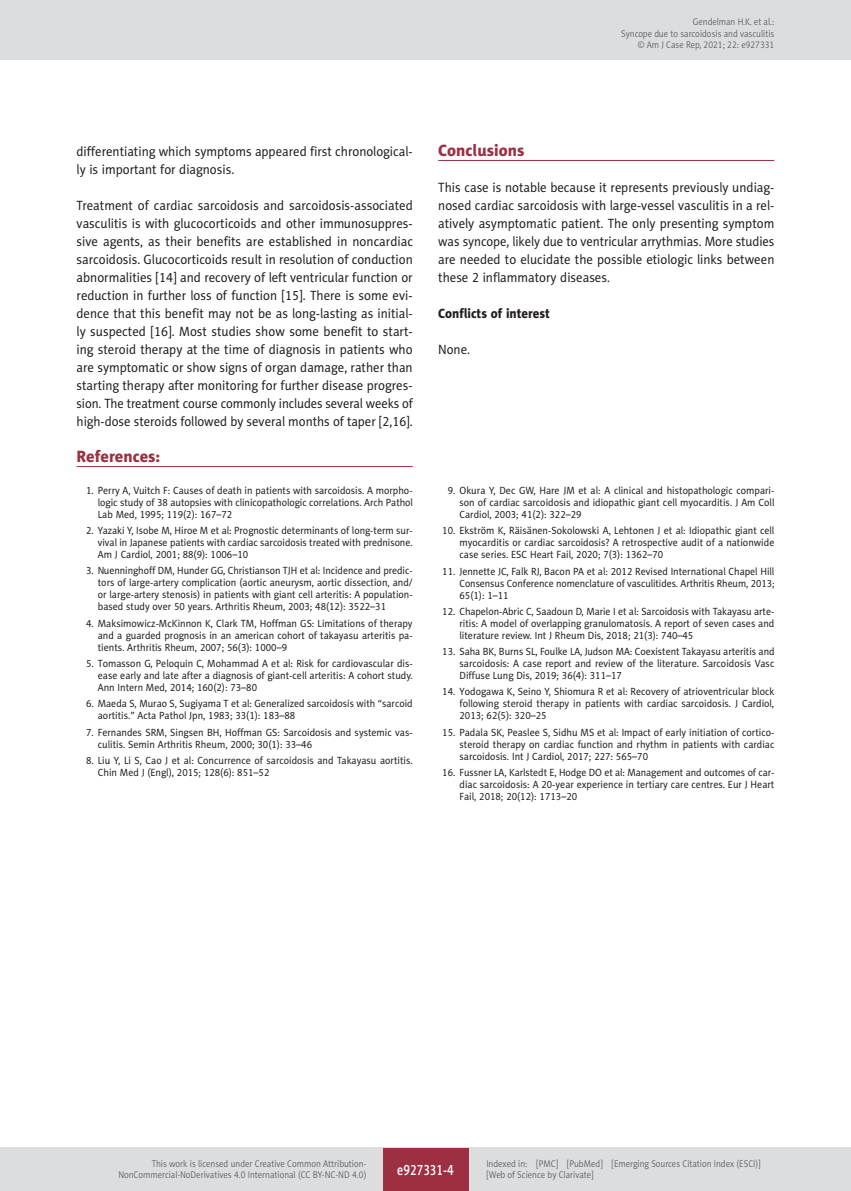
<style>
.page{position:relative;width:851px;height:1191px;background:#fff}
.page>*{position:absolute;margin:0;border:0;box-sizing:border-box;transform-origin:0 0}
.AJCR_Referencje_Tytu{font:16.5px "Naomi Sans EFN Heavy";color:#9d2f42}
.AJCR_Headline_1{font:16.5px "Naomi Sans EFN Heavy";color:#9d2f42}
.t1{font:15px "Naomi Sans EFN Medium";color:#fff;scale:.8 1}
.AJCR_Body{font:13.5px/18px "Naomi Sans EFN";color:#231f20;text-align:justify;scale:.95 1}
.AJCR_Headline_2{font:13.5px "Naomi Sans EFN Heavy";color:#231f20;scale:.95 1}
.AJCR_Referencje_punk{font:10.5px/12px "Naomi Sans EFN";color:#231f20;text-align:justify;scale:.95 1}
.AJCR_Referencje_punk-2{font:10.5px/12px "Naomi Sans EFN";color:#231f20;text-align:justify;scale:.94 1}
.t2{font:9.75px/11.2px "Naomi Sans EFN Light";color:#57585a;text-align:right;scale:.9 1}
</style>
<div class="page">
<hr style="left:77px;top:466px;width:335px;height:1px;background:#9d2f42">
<hr style="left:438px;top:160px;width:336px;height:1px;background:#9d2f42">
<div style="left:0;top:0;width:850px;height:60px;background:#dcdddf"></div>
<div style="left:0;top:1148px;width:850px;height:43px;background:#dcdddf"></div>
<div style="left:383px;top:1147px;width:85px;height:43px;background:#9d2f42"></div>
<p class="t2" style="left:621px;top:16px;width:172px">Gendelman H.K. et al.:<br>Syncope due to sarcoidosis and vasculitis © Am J Case Rep, 2021; 22: e927331</p>
<p class="AJCR_Body" style="left:77px;top:142px;width:355px">differentiating which symptoms appeared first chronological&shy;ly is important for diagnosis.</p>
<p class="AJCR_Body" style="left:77px;top:196px;width:355px">Treatment of cardiac sarcoidosis and sarcoidosis-associated vasculitis is with glucocorticoids and other immunosuppres&shy;sive agents, as their benefits are established in noncardiac sarcoidosis. Glucocorticoids result in resolution of conduction abnormalities [14] and recovery of left ventricular function or reduction in further loss of function [15]. There is some evi&shy;dence that this benefit may not be as long-lasting as initial&shy;ly suspected [16]. Most studies show some benefit to start&shy;ing steroid therapy at the time of diagnosis in patients who are symptomatic or show signs of organ damage, rather than starting therapy after monitoring for further disease progres&shy;sion. The treatment course commonly includes several weeks of high-dose steroids followed by several months of taper [2,16].</p>
<p class="AJCR_Referencje_Tytu" style="left:77px;top:446px;width:85px">References:</p>
<p class="AJCR_Referencje_punk" style="left:98px;top:484px;width:333px;text-indent:-12px">1. Perry A, Vuitch F: Causes of death in patients with sarcoidosis. A morpho&shy;logic study of 38 autopsies with clinicopathologic correlations. Arch Pathol Lab Med, 1995; 119(2): 167–72</p>
<p class="AJCR_Referencje_punk" style="left:98px;top:525px;width:333px;text-indent:-12px">2. Yazaki Y, Isobe M, Hiroe M et al: Prognostic determinants of long-term sur&shy;vival in Japanese patients with cardiac sarcoidosis treated with prednisone.<br>Am J Cardiol, 2001; 88(9): 1006–10</p>
<p class="AJCR_Referencje_punk-2" style="left:98px;top:565px;width:336px;text-indent:-12px">3. Nuenninghoff DM, Hunder GG, Christianson TJH et al: Incidence and predic&shy;tors of large-artery complication (aortic aneurysm, aortic dissection, and/ or large-artery stenosis) in patients with giant cell arteritis: A population&shy;based study over 50 years. Arthritis Rheum, 2003; 48(12): 3522–31</p>
<p class="AJCR_Referencje_punk" style="left:98px;top:617px;width:333px;text-indent:-12px">4. Maksimowicz-McKinnon K, Clark TM, Hoffman GS: Limitations of therapy and a guarded prognosis in an american cohort of takayasu arteritis pa&shy;tients. Arthritis Rheum, 2007; 56(3): 1000–9</p>
<p class="AJCR_Referencje_punk" style="left:98px;top:657px;width:333px;text-indent:-12px">5. Tomasson G, Peloquin C, Mohammad A et al: Risk for cardiovascular dis&shy;ease early and late after a diagnosis of giant-cell arteritis: A cohort study.<br>Ann Intern Med, 2014; 160(2): 73–80</p>
<p class="AJCR_Referencje_punk" style="left:98px;top:698px;width:333px;text-indent:-12px">6. Maeda S, Murao S, Sugiyama T et al: Generalized sarcoidosis with “sarcoid aortitis.” Acta Pathol Jpn, 1983; 33(1): 183–88</p>
<p class="AJCR_Referencje_punk" style="left:98px;top:726px;width:333px;text-indent:-12px">7. Fernandes SRM, Singsen BH, Hoffman GS: Sarcoidosis and systemic vas&shy;culitis. Semin Arthritis Rheum, 2000; 30(1): 33–46</p>
<p class="AJCR_Referencje_punk" style="left:98px;top:754px;width:333px;text-indent:-12px">8. Liu Y, Li S, Cao J et al: Concurrence of sarcoidosis and Takayasu aortitis.<br>Chin Med J (Engl), 2015; 128(6): 851–52</p>
<p class="AJCR_Headline_1" style="left:438px;top:140px;width:88px">Conclusions</p>
<p class="AJCR_Body" style="left:438px;top:178px;width:355px">This case is notable because it represents previously undiag&shy;nosed cardiac sarcoidosis with large-vessel vasculitis in a rel&shy;atively asymptomatic patient. The only presenting symptom was syncope, likely due to ventricular arrythmias. More studies are needed to elucidate the possible etiologic links between these 2 inflammatory diseases.</p>
<p class="AJCR_Headline_2" style="left:438px;top:305px;width:119px">Conflicts of interest</p>
<p class="AJCR_Body" style="left:438px;top:340px;width:35px">None.</p>
<p class="AJCR_Referencje_punk" style="left:459px;top:484px;width:333px;text-indent:-12px">9. Okura Y, Dec GW, Hare JM et al: A clinical and histopathologic compari&shy;son of cardiac sarcoidosis and idiopathic giant cell myocarditis. J Am Coll Cardiol, 2003; 41(2): 322–29</p>
<p class="AJCR_Referencje_punk" style="left:459px;top:525px;width:333px;text-indent:-17px">10. Ekström K, Räisänen-Sokolowski A, Lehtonen J et al: Idiopathic giant cell myocarditis or cardiac sarcoidosis? A retrospective audit of a nationwide case series. ESC Heart Fail, 2020; 7(3): 1362–70</p>
<p class="AJCR_Referencje_punk" style="left:459px;top:565px;width:333px;text-indent:-17px">11. Jennette JC, Falk RJ, Bacon PA et al: 2012 Revised International Chapel Hill Consensus Conference nomenclature of vasculitides. Arthritis Rheum, 2013; 65(1): 1–11</p>
<p class="AJCR_Referencje_punk-2" style="left:459px;top:605px;width:336px;text-indent:-17px">12. Chapelon-Abric C, Saadoun D, Marie I et al: Sarcoidosis with Takayasu arte&shy;ritis: A model of overlapping granulomatosis. A report of seven cases and literature review. Int J Rheum Dis, 2018; 21(3): 740–45</p>
<p class="AJCR_Referencje_punk-2" style="left:459px;top:645px;width:336px;text-indent:-17px">13. Saha BK, Burns SL, Foulke LA, Judson MA: Coexistent Takayasu arteritis and sarcoidosis: A case report and review of the literature. Sarcoidosis Vasc Diffuse Lung Dis, 2019; 36(4): 311–17</p>
<p class="AJCR_Referencje_punk" style="left:459px;top:686px;width:333px;text-indent:-17px">14. Yodogawa K, Seino Y, Shiomura R et al: Recovery of atrioventricular block following steroid therapy in patients with cardiac sarcoidosis. J Cardiol, 2013; 62(5): 320–25</p>
<p class="AJCR_Referencje_punk" style="left:459px;top:726px;width:333px;text-indent:-17px">15. Padala SK, Peaslee S, Sidhu MS et al: Impact of early initiation of cortico&shy;steroid therapy on cardiac function and rhythm in patients with cardiac sarcoidosis. Int J Cardiol, 2017; 227: 565–70</p>
<p class="AJCR_Referencje_punk-2" style="left:459px;top:766px;width:336px;text-indent:-17px">16. Fussner LA, Karlstedt E, Hodge DO et al: Management and outcomes of car&shy;diac sarcoidosis: A 20-year experience in tertiary care centres. Eur J Heart Fail, 2018; 20(12): 1713–20</p>
<p class="t2" style="left:118px;top:1158px;width:277px">This work is licensed under Creative Common Attribution-<br>NonCommercial-NoDerivatives 4.0 International (CC BY-NC-ND 4.0)</p>
<h2 class="t1" style="left:397px;top:1160px;width:72px">e927331-4</h2>
<p class="t2" style="left:486px;top:1158px;width:306px;text-align:left">Indexed in: [PMC] [PubMed] [Emerging Sources Citation Index (ESCI)] [Web of Science by Clarivate]</p>
</div>
